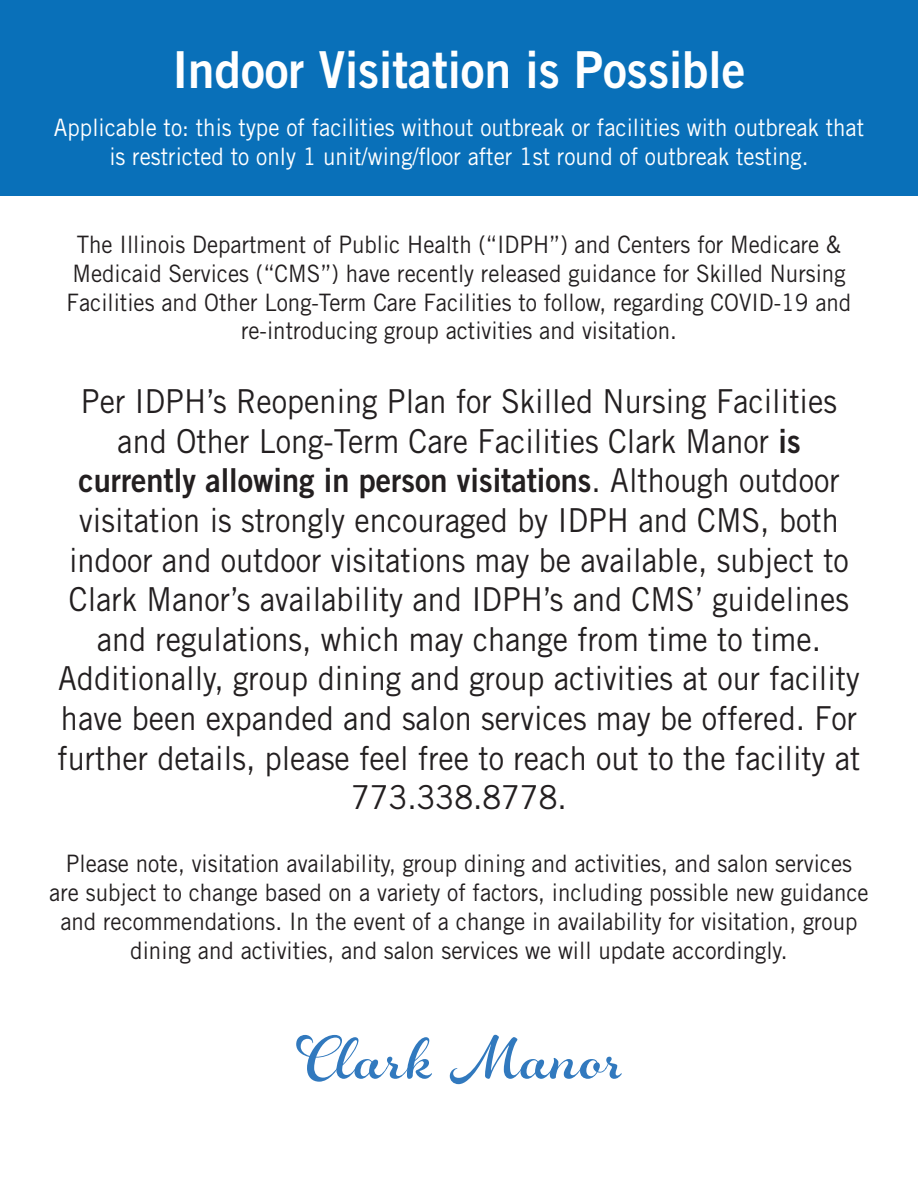
<style>
.page{position:relative;width:918px;height:1188px;background:#fff}
.page>*{position:absolute;margin:0;border:0;box-sizing:border-box;transform-origin:0 0}
.t1{font:51px "Trade Gothic LT Std Bd 2";color:#fff;scale:.93 1}
.t2{font:33px/39.6px "Trade Gothic LT Std";color:#231f20;text-align:center;scale:.93 1}
.t3{font:33px "Trade Gothic LT Std Bd 2";color:#231f20;scale:.93 1}
.t4{font:24px/28.8px "Trade Gothic LT Std";color:#231f20;text-align:center;scale:.93 1}
.t5{font:24px/28.8px "Trade Gothic LT Std";color:#fff;text-align:center;scale:.93 1}
.s1{font-family:"Trade Gothic LT Std Bd 2"}
.s2{font-family:"Trade Gothic LT Std"}
</style>
<div class="page">
<div style="left:0;top:0;width:918px;height:196px;background:#0970b9"></div>
<svg style="left:296px;top:1035px;width:136px;height:47px"></svg>
<svg style="left:450px;top:1035px;width:172px;height:49px"></svg>
<h1 class="t1" style="left:172px;top:38px;width:618px">Indoor Visitation is Possible</h1>
<p class="t5" style="left:54px;top:113px;width:873px">Applicable to: this type of facilities without outbreak or facilities with outbreak that is restricted to only 1 unit/wing/floor after 1st round of outbreak testing.</p>
<p class="t4" style="left:67px;top:230px;width:845px">The Illinois Department of Public Health (“IDPH”) and Centers for Medicare &amp; Medicaid Services (“CMS”) have recently released guidance for Skilled Nursing Facilities and Other Long-Term Care Facilities to follow, regarding COVID-19 and re-introducing group activities and visitation.</p>
<h2 class="t2" style="left:81px;top:381px;width:815px">Per IDPH’s Reopening Plan for Skilled Nursing Facilities and Other Long-Term Care Facilities Clark Manor <span class="s1">is</span></h2>
<h2 class="t3" style="left:78px;top:460px;width:820px">currently allowing in person visitations<span class="s2">. Although outdoor</span></h2>
<p class="t2" style="left:58px;top:500px;width:865px">visitation is strongly encouraged by IDPH and CMS, both indoor and outdoor visitations may be available, subject to Clark Manor’s availability and IDPH’s and CMS’ guidelines and regulations, which may change from time to time.<br>Additionally, group dining and group activities at our facility have been expanded and salon services may be offered. For further details, please feel free to reach out to the facility at 773.338.8778.</p>
<p class="t4" style="left:49px;top:849px;width:883px">Please note, visitation availability, group dining and activities, and salon services are subject to change based on a variety of factors, including possible new guidance and recommendations. In the event of a change in availability for visitation, group dining and activities, and salon services we will update accordingly.</p>
</div>
